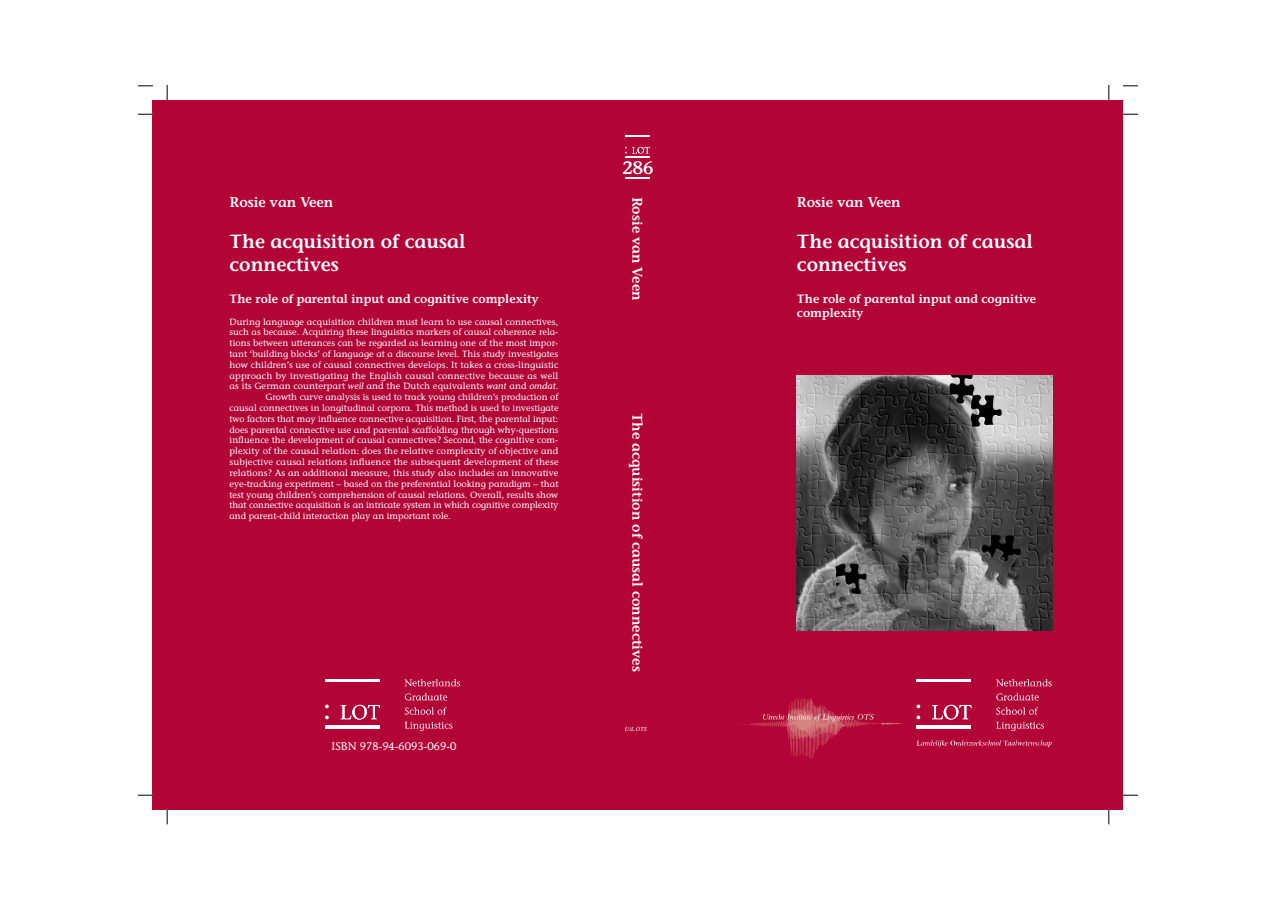
<style>
.page{position:relative;width:1276px;height:908px;background:#fff}
.page>*{position:absolute;margin:0;border:0;box-sizing:border-box;transform-origin:0 0}
.t1{font:600 19px/22.8px "Stone Informal";color:#fff}
.t2{font:600 18px "Stone Informal";color:#fff;scale:.95 1}
.t3{font:600 18px "Stone Informal";color:#fff}
.t4{font:600 14px "Stone Informal";color:#fff}
.t5{font:600 12px/14.4px "Stone Informal";color:#fff}
.t6{font:11px "Stone Informal";color:#fff}
.t7{font:9px "Stone Informal";letter-spacing:.005em;color:#fff}
.t8{font:9px "Stone Informal";letter-spacing:.005em;color:#fff;scale:1.04 1}
.t9{font:italic 6.2px "Times";letter-spacing:-.005em;color:#fff}
.s1{font-style:italic}
</style>
<div class="page">
<div style="left:153px;top:100px;width:970px;height:709px;background:#b30437"></div>
<hr style="left:625px;top:135px;width:25px;height:2px;background:#fff">
<svg style="left:625px;top:147px;width:25px;height:10px"></svg>
<svg style="left:625px;top:177px;width:25px;height:1px"></svg>
<svg style="left:405px;top:721px;width:47px;height:9px"></svg>
<svg style="left:405px;top:707px;width:42px;height:7px"></svg>
<svg style="left:405px;top:693px;width:42px;height:7px"></svg>
<svg style="left:404px;top:679px;width:56px;height:7px"></svg>
<svg style="left:341px;top:704px;width:39px;height:15px"></svg>
<svg style="left:325px;top:704px;width:4px;height:15px"></svg>
<hr style="left:325px;top:679px;width:54px;height:3px;background:#fff">
<hr style="left:325px;top:725px;width:54px;height:3px;background:#fff">
<img style="left:797px;top:375px;width:255px;height:255px">
<svg style="left:996px;top:721px;width:48px;height:9px"></svg>
<svg style="left:996px;top:707px;width:42px;height:7px"></svg>
<svg style="left:996px;top:693px;width:42px;height:7px"></svg>
<svg style="left:996px;top:679px;width:55px;height:7px"></svg>
<svg style="left:932px;top:704px;width:39px;height:15px"></svg>
<svg style="left:916px;top:704px;width:4px;height:15px"></svg>
<hr style="left:917px;top:679px;width:54px;height:3px;background:#fff">
<hr style="left:917px;top:725px;width:54px;height:3px;background:#fff">
<svg style="left:917px;top:740px;width:134px;height:6px"></svg>
<img style="left:739px;top:698px;width:163px;height:61px">
<svg style="left:138px;top:113px;width:15px;height:2px"></svg>
<svg style="left:1123px;top:113px;width:15px;height:2px"></svg>
<svg style="left:138px;top:794px;width:15px;height:1px"></svg>
<svg style="left:1123px;top:794px;width:15px;height:1px"></svg>
<svg style="left:166px;top:85px;width:2px;height:15px"></svg>
<svg style="left:166px;top:809px;width:2px;height:15px"></svg>
<svg style="left:1108px;top:85px;width:1px;height:15px"></svg>
<svg style="left:1108px;top:809px;width:1px;height:15px"></svg>
<svg style="left:138px;top:86px;width:15px;height:1px"></svg>
<svg style="left:1123px;top:86px;width:15px;height:1px"></svg>
<h3 class="t4" style="left:229px;top:193px;width:105px">Rosie van Veen</h3>
<h1 class="t1" style="left:229px;top:230px;width:237px">The acquisition of causal connectives</h1>
<h3 class="t5" style="left:229px;top:291px;width:311px">The role of parental input and cognitive complexity</h3>
<p class="t7" style="left:229px;top:316px;width:330px">During language acquisition children must learn to use causal connectives,</p>
<p class="t7" style="left:229px;top:326px;width:330px">such as because. Acquiring these linguistics markers of causal coherence rela-</p>
<p class="t7" style="left:229px;top:337px;width:330px">tions between utterances can be regarded as learning one of the most impor-</p>
<p class="t7" style="left:229px;top:348px;width:330px">tant ‘building blocks’ of language at a discourse level. This study investigates</p>
<p class="t7" style="left:229px;top:359px;width:330px">how children’s use of causal connectives develops. It takes a cross-linguistic</p>
<p class="t8" style="left:229px;top:370px;width:318px">approach by investigating the English causal connective because as well</p>
<p class="t7" style="left:229px;top:380px;width:330px">as its German counterpart <span class="s1">weil</span> and the Dutch equivalents <span class="s1">want</span> and <span class="s1">omdat.</span></p>
<p class="t7" style="left:265px;top:391px;width:294px">Growth curve analysis is used to track young children’s production of</p>
<p class="t7" style="left:229px;top:402px;width:330px">causal connectives in longitudinal corpora. This method is used to investigate</p>
<p class="t7" style="left:229px;top:413px;width:330px">two factors that may influence connective acquisition. First, the parental input:</p>
<p class="t7" style="left:229px;top:424px;width:331px">does parental connective use and parental scaffolding through why-questions</p>
<p class="t7" style="left:229px;top:434px;width:330px">influence the development of causal connectives? Second, the cognitive com-</p>
<p class="t7" style="left:229px;top:445px;width:330px">plexity of the causal relation: does the relative complexity of objective and</p>
<p class="t8" style="left:229px;top:456px;width:318px">subjective causal relations influence the subsequent development of these</p>
<p class="t7" style="left:229px;top:467px;width:330px">relations? As an additional measure, this study also includes an innovative</p>
<p class="t7" style="left:229px;top:478px;width:330px">eye-tracking experiment – based on the preferential looking paradigm – that</p>
<p class="t7" style="left:229px;top:488px;width:330px">test young children’s comprehension of causal relations. Overall, results show</p>
<p class="t7" style="left:229px;top:499px;width:330px">that connective acquisition is an intricate system in which cognitive complexity</p>
<p class="t7" style="left:229px;top:510px;width:223px">and parent-child interaction play an important role.</p>
<p class="t6" style="left:331px;top:739px;width:126px">ISBN 978-94-6093-069-0</p>
<h2 class="t3" style="left:633px;top:156px;width:22px">86</h2>
<h2 class="t2" style="left:623px;top:156px;width:32px">220</h2>
<h3 class="t4" style="left:646px;top:196px;width:105px;rotate:90deg">Rosie van Veen</h3>
<h3 class="t4" style="left:646px;top:412px;width:260px;rotate:90deg">The acquisition of causal connectives</h3>
<p class="t9" style="left:625px;top:723px;width:23px">UiL OTS</p>
<h3 class="t4" style="left:797px;top:193px;width:105px">Rosie van Veen</h3>
<h1 class="t1" style="left:797px;top:230px;width:237px">The acquisition of causal connectives</h1>
<h3 class="t5" style="left:797px;top:291px;width:241px">The role of parental input and cognitive complexity</h3>
</div>
